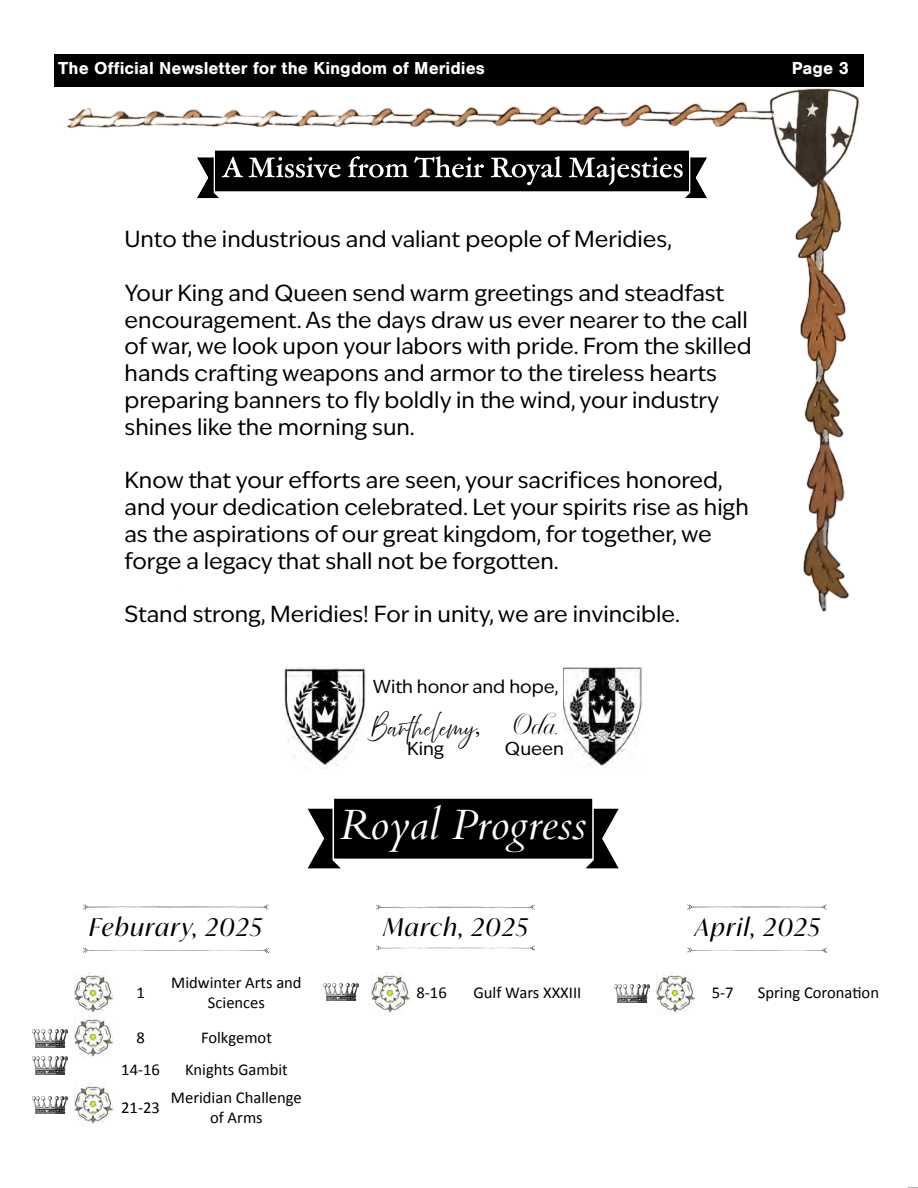
<style>
.page{position:relative;width:918px;height:1188px;background:#fff}
.page>*{position:absolute;margin:0;border:0;box-sizing:border-box;transform-origin:0 0}
.t1{font:italic 42.45px "Cardo";color:#fff}
.t2{font:30px "Krul";color:#000}
.t3{font:italic 24.45px "Ivy Mode";letter-spacing:.07em;color:#000}
.t4{font:22.35px/26.8px "Ivy Epic";color:#000}
.t5{font:700 18px "Nimbus San";color:#fff}
.t6{font:18px "Ivy Epic";color:#000}
.t7{font:18px "Abovethe Beyond Script";color:#000}
.t8{font:16.65px "Calibri";color:#000}
.t9{font:16.5px/20.1px "Calibri";color:#000;text-align:center}
.s1{font-family:"Garamond ATF Subhead";font-weight:700}
.s2{font-size:18px}
</style>
<div class="page">
<div style="left:54px;top:54px;width:810px;height:32px;background:#000"></div>
<img style="left:62px;top:86px;width:802px;height:526px">
<svg style="left:308px;top:799px;width:311px;height:69px"></svg>
<svg style="left:83px;top:905px;width:186px;height:48px"></svg>
<svg style="left:376px;top:905px;width:159px;height:45px"></svg>
<svg style="left:687px;top:905px;width:140px;height:48px"></svg>
<img style="left:74px;top:972px;width:38px;height:41px">
<img style="left:74px;top:1017px;width:38px;height:40px">
<img style="left:74px;top:1083px;width:38px;height:41px">
<img style="left:371px;top:972px;width:38px;height:41px">
<img style="left:656px;top:972px;width:38px;height:41px">
<img style="left:32px;top:1030px;width:35px;height:17px">
<img style="left:32px;top:1057px;width:35px;height:17px">
<img style="left:32px;top:1096px;width:35px;height:18px">
<img style="left:614px;top:985px;width:35px;height:17px">
<img style="left:323px;top:983px;width:35px;height:18px">
<img style="left:564px;top:668px;width:78px;height:98px">
<img style="left:284px;top:668px;width:81px;height:101px">
<p class="t5" style="left:58px;top:58px;width:428px">The Official Newsletter for the Kingdom of Meridies</p>
<p class="t5" style="left:792px;top:58px;width:58px">Page 3</p>
<p class="t4" style="left:125px;top:226px;width:549px">Unto the industrious and valiant people of Meridies,</p>
<p class="t4" style="left:125px;top:279px;width:629px">Your King and Queen send warm greetings and steadfast encouragement. As the days draw us ever nearer to the call of war, we look upon your labors with pride. From the skilled hands crafting weapons and armor to the tireless hearts preparing banners to fly boldly in the wind, your industry shines like the morning sun.</p>
<p class="t4" style="left:125px;top:467px;width:626px">Know that your efforts are seen, your sacrifices honored, and your dedication celebrated. Let your spirits rise as high as the aspirations of our great kingdom, for together, we forge a legacy that shall not be forgotten.</p>
<p class="t4" style="left:125px;top:601px;width:557px">Stand strong, Meridies! For in unity, we are invincible.</p>
<p class="t6" style="left:373px;top:675px;width:187px">With honor and hope,</p>
<p class="t7" style="left:371px;top:717px;width:111px">Barthelemy<span class="s1">,</span></p>
<h2 class="t2" style="left:512px;top:706px;width:48px">Oda<span class="s2">,</span></h2>
<p class="t6" style="left:505px;top:737px;width:61px">Queen</p>
<p class="t6" style="left:407px;top:737px;width:39px">King</p>
<h1 class="t1" style="left:340px;top:800px;width:247px">Royal Progress</h1>
<p class="t3" style="left:89px;top:910px;width:174px">Feburary, 2025</p>
<p class="t3" style="left:383px;top:910px;width:146px">March, 2025</p>
<p class="t3" style="left:695px;top:910px;width:126px">April, 2025</p>
<p class="t9" style="left:136px;top:982px;width:10px">1</p>
<p class="t9" style="left:171px;top:972px;width:132px">Midwinter Arts and<br>Sciences</p>
<p class="t9" style="left:136px;top:1027px;width:10px">8</p>
<p class="t9" style="left:201px;top:1027px;width:72px">Folkgemot</p>
<p class="t9" style="left:121px;top:1059px;width:40px">14-16</p>
<p class="t9" style="left:185px;top:1059px;width:104px">Knights Gambit</p>
<p class="t8" style="left:121px;top:1096px;width:40px">21-23</p>
<p class="t8" style="left:171px;top:1086px;width:132px">Meridian Challenge</p>
<p class="t9" style="left:210px;top:1107px;width:54px">of Arms</p>
<p class="t8" style="left:416px;top:981px;width:32px">8-16</p>
<p class="t8" style="left:473px;top:981px;width:110px">Gulf Wars XXXIII</p>
<p class="t8" style="left:712px;top:981px;width:23px">5-7</p>
<p class="t8" style="left:758px;top:981px;width:123px">Spring Coronation</p>
</div>
